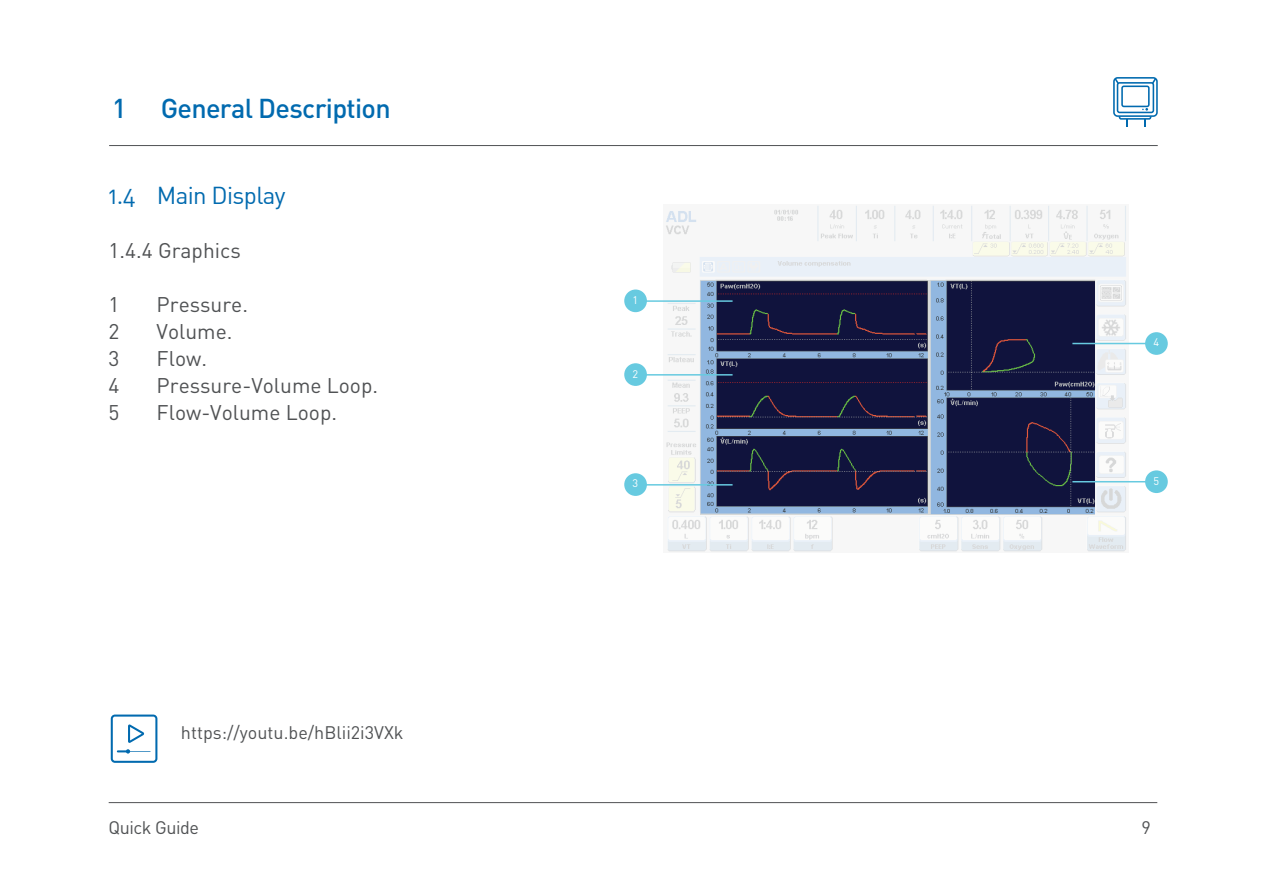
<style>
.page{position:relative;width:1263px;height:893px;background:#fff}
.page>*{position:absolute;margin:0;border:0;box-sizing:border-box;transform-origin:0 0}
.t1{font:500 27px "DIN Pro";letter-spacing:-.025em;color:#016aaf}
.t2{font:24px "DIN Alternate";letter-spacing:-.025em;color:#016aaf}
.t3{font:21px "DIN Pro";color:#505254}
.t4{font:18px "DIN Pro";color:#505254}
.t5{font:18px "DIN Pro";letter-spacing:-.025em;color:#505254}
.t6{font:10.95px "DIN Pro";color:#fff}
</style>
<div class="page">
<hr style="left:109px;top:802px;width:1048px;height:1px;background:#505254">
<hr style="left:109px;top:145px;width:1049px;height:1px;background:#505254">
<svg style="left:1113px;top:77px;width:45px;height:49px"></svg>
<img style="left:666px;top:205px;width:462px;height:347px">
<img style="left:700px;top:281px;width:395px;height:233px">
<hr style="left:644px;top:300px;width:88px;height:2px;background:#67cae0">
<div style="left:624px;top:289px;width:23px;height:23px;background:#67cae0;border-radius:50%"></div>
<hr style="left:644px;top:374px;width:88px;height:2px;background:#67cae0">
<div style="left:624px;top:363px;width:23px;height:23px;background:#67cae0;border-radius:50%"></div>
<hr style="left:644px;top:484px;width:88px;height:2px;background:#67cae0">
<div style="left:624px;top:473px;width:23px;height:23px;background:#67cae0;border-radius:50%"></div>
<hr style="left:1072px;top:343px;width:88px;height:1px;background:#67cae0">
<div style="left:1145px;top:332px;width:23px;height:23px;background:#67cae0;border-radius:50%"></div>
<hr style="left:1072px;top:481px;width:88px;height:1px;background:#67cae0">
<div style="left:1145px;top:470px;width:23px;height:23px;background:#67cae0;border-radius:50%"></div>
<svg style="left:111px;top:714px;width:46px;height:49px"></svg>
<p class="t1" style="left:112px;top:90px;width:16px">1</p>
<p class="t1" style="left:161px;top:90px;width:232px">General Description</p>
<p class="t2" style="left:109px;top:181px;width:178px">1.4 Main Display</p>
<p class="t3" style="left:109px;top:236px;width:134px">1.4.4 Graphics</p>
<p class="t3" style="left:109px;top:290px;width:12px">1</p>
<p class="t3" style="left:157px;top:290px;width:93px">Pressure.</p>
<p class="t3" style="left:109px;top:317px;width:12px">2</p>
<p class="t3" style="left:157px;top:317px;width:77px">Volume.</p>
<p class="t3" style="left:109px;top:344px;width:12px">3</p>
<p class="t3" style="left:157px;top:344px;width:52px">Flow.</p>
<p class="t3" style="left:109px;top:371px;width:12px">4</p>
<p class="t3" style="left:157px;top:371px;width:223px">Pressure-Volume Loop.</p>
<p class="t3" style="left:109px;top:398px;width:12px">5</p>
<p class="t3" style="left:157px;top:398px;width:182px">Flow-Volume Loop.</p>
<p class="t4" style="left:181px;top:720px;width:224px">https://youtu.be/hBlii2i3VXk</p>
<p class="t6" style="left:633px;top:292px;width:7px">1</p>
<p class="t6" style="left:633px;top:366px;width:7px">2</p>
<p class="t6" style="left:633px;top:476px;width:7px">3</p>
<p class="t6" style="left:1153px;top:335px;width:7px">4</p>
<p class="t6" style="left:1153px;top:473px;width:7px">5</p>
<p class="t5" style="left:108px;top:815px;width:92px">Quick Guide</p>
<p class="t4" style="left:1141px;top:815px;width:11px">9</p>
</div>
